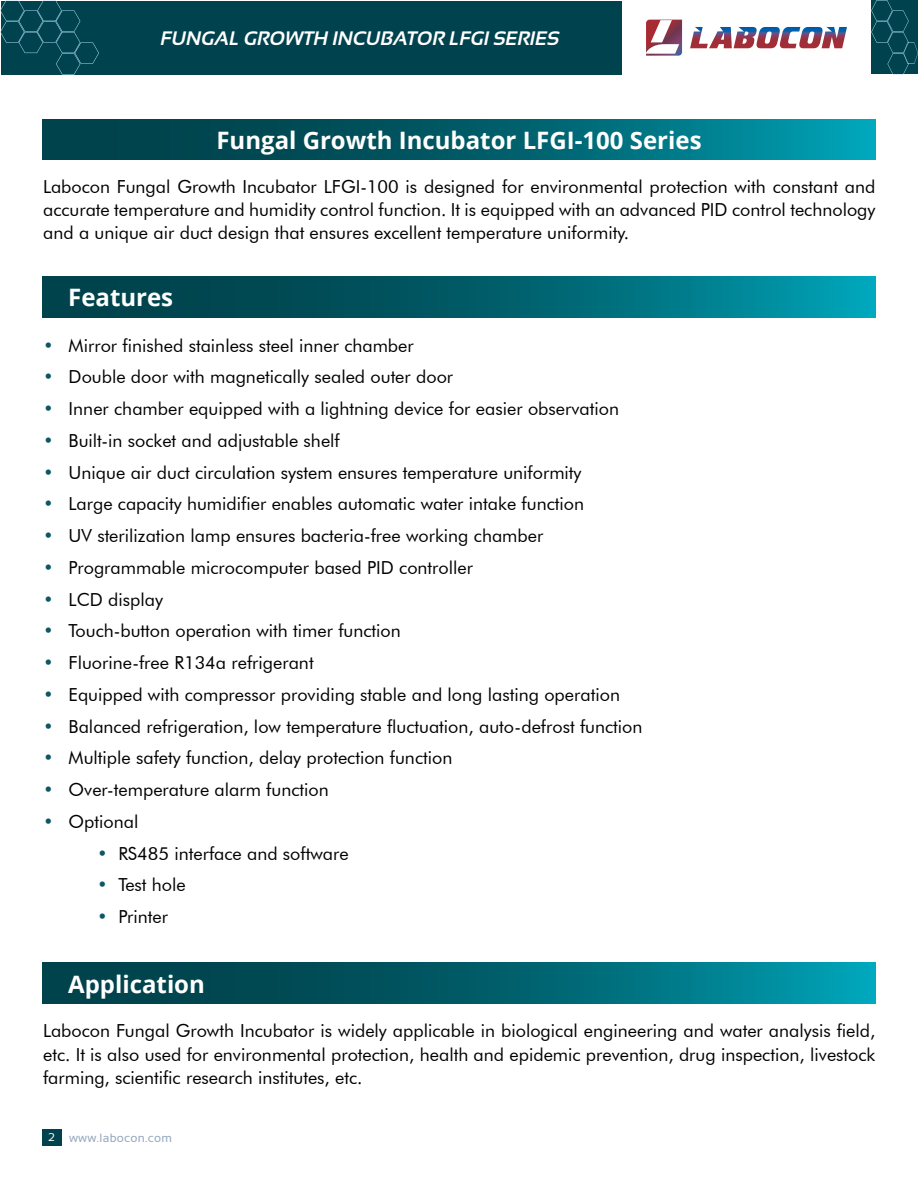
<style>
.page{position:relative;width:918px;height:1188px;background:#fff}
.page>*{position:absolute;margin:0;border:0;box-sizing:border-box;transform-origin:0 0}
.t1{font:700 24px "Open Sans";color:#fff}
.t2{font:italic 700 19.5px "Sansation";color:#fff}
.t3{font:18px/23.2px "Futura BT";color:#000;text-align:justify}
.t4{font:12px "Sansation";letter-spacing:.025em;color:#96a9be}
.s1{color:#0d5664}
.s2{font-size:11.25px;color:#fff}
</style>
<div class="page">
<div style="left:1px;top:1px;width:620px;height:74px;background:#00424e"></div>
<svg style="left:0;top:0;width:99px;height:75px"></svg>
<svg style="left:871px;top:0;width:47px;height:75px;background:#0b4b58"></svg>
<svg style="left:690px;top:27px;width:157px;height:21px"></svg>
<svg style="left:646px;top:20px;width:36px;height:36px"></svg>
<svg style="left:43px;top:119px;width:832px;height:41px;background:#00626f"></svg>
<svg style="left:43px;top:277px;width:832px;height:41px;background:#00626f"></svg>
<svg style="left:43px;top:963px;width:832px;height:41px;background:#00626f"></svg>
<div style="left:42px;top:1129px;width:19px;height:16px;background:#00424e"></div>
<p class="t2" style="left:161px;top:27px;width:400px">FUNGAL GROWTH INCUBATOR LFGI SERIES</p>
<h1 class="t1" style="left:216px;top:123px;width:487px">Fungal Growth Incubator LFGI-100 Series</h1>
<p class="t3" style="left:43px;top:174px;width:834px">Labocon Fungal Growth Incubator LFGI-100 is designed for environmental protection with constant and accurate temperature and humidity control function. It is equipped with an advanced PID control technology and a unique air duct design that ensures excellent temperature uniformity.</p>
<h1 class="t1" style="left:68px;top:281px;width:107px">Features</h1>
<p class="t3" style="left:43px;top:334px;width:372px"><span class="s1">•</span> Mirror finished stainless steel inner chamber</p>
<p class="t3" style="left:43px;top:365px;width:412px"><span class="s1">•</span> Double door with magnetically sealed outer door</p>
<p class="t3" style="left:43px;top:397px;width:577px"><span class="s1">•</span> Inner chamber equipped with a lightning device for easier observation</p>
<p class="t3" style="left:43px;top:429px;width:298px"><span class="s1">•</span> Built-in socket and adjustable shelf</p>
<p class="t3" style="left:43px;top:461px;width:540px"><span class="s1">•</span> Unique air duct circulation system ensures temperature uniformity</p>
<p class="t3" style="left:43px;top:492px;width:542px"><span class="s1">•</span> Large capacity humidifier enables automatic water intake function</p>
<p class="t3" style="left:43px;top:524px;width:502px"><span class="s1">•</span> UV sterilization lamp ensures bacteria-free working chamber</p>
<p class="t3" style="left:43px;top:556px;width:431px"><span class="s1">•</span> Programmable microcomputer based PID controller</p>
<p class="t3" style="left:43px;top:588px;width:121px"><span class="s1">•</span> LCD display</p>
<p class="t3" style="left:43px;top:619px;width:359px"><span class="s1">•</span> Touch-button operation with timer function</p>
<p class="t3" style="left:43px;top:651px;width:272px"><span class="s1">•</span> Fluorine-free R134a refrigerant</p>
<p class="t3" style="left:43px;top:683px;width:578px"><span class="s1">•</span> Equipped with compressor providing stable and long lasting operation</p>
<p class="t3" style="left:43px;top:715px;width:601px"><span class="s1">•</span> Balanced refrigeration, low temperature fluctuation, auto-defrost function</p>
<p class="t3" style="left:43px;top:746px;width:411px"><span class="s1">•</span> Multiple safety function, delay protection function</p>
<p class="t3" style="left:43px;top:778px;width:287px"><span class="s1">•</span> Over-temperature alarm function</p>
<p class="t3" style="left:43px;top:810px;width:97px"><span class="s1">•</span> Optional</p>
<p class="t3" style="left:97px;top:842px;width:253px"><span class="s1">•</span> RS485 interface and software</p>
<p class="t3" style="left:97px;top:873px;width:90px"><span class="s1">•</span> Test hole</p>
<p class="t3" style="left:97px;top:905px;width:72px"><span class="s1">•</span> Printer</p>
<h1 class="t1" style="left:68px;top:967px;width:138px">Application</h1>
<p class="t3" style="left:43px;top:1019px;width:834px">Labocon Fungal Growth Incubator is widely applicable in biological engineering and water analysis field, etc. It is also used for environmental protection, health and epidemic prevention, drug inspection, livestock farming, scientific research institutes, etc.</p>
<p class="t4" style="left:49px;top:1131px;width:125px"><span class="s2">2</span> www.labocon.com</p>
</div>
